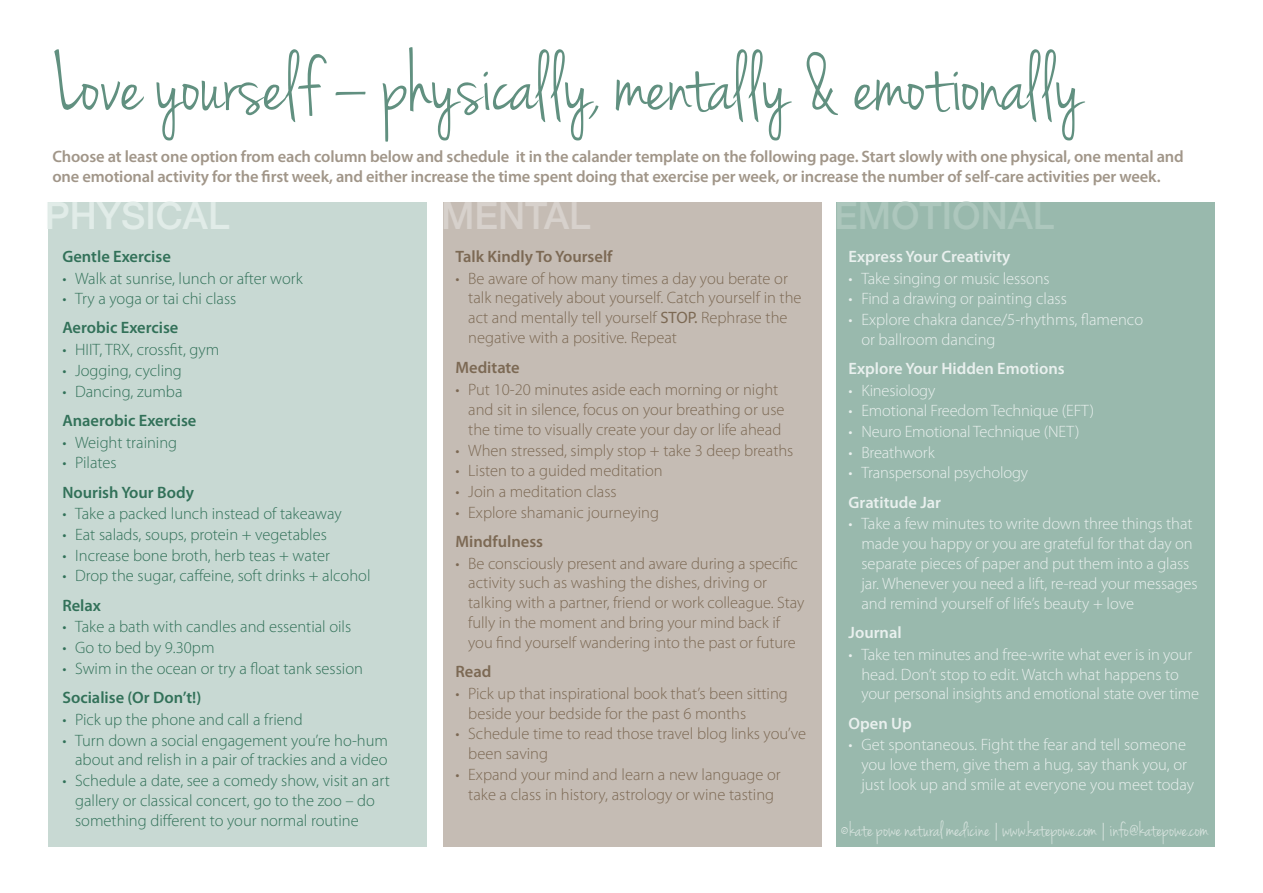
<style>
.page{position:relative;width:1263px;height:893px;background:#fff}
.page>*{position:absolute;margin:0;border:0;box-sizing:border-box;transform-origin:0 0}
.t1{font:87px "Jenna Sue";color:#619080}
.t2{font:500 37.5px "Helvetica Neue";color:#e1ece8}
.t3{font:500 37.5px "Helvetica Neue";color:#d7d1cc}
.t4{font:22.5px "Jenna Sue";color:#d7e3de}
.t5{font:300 16.5px/19.8px "Myriad Pro";color:#7c6954}
.t6{font:300 16.5px/19.8px "Myriad Pro";letter-spacing:-.005em;color:#e9f0ee}
.t7{font:300 16.5px/19.8px "Myriad Pro";color:#327159;text-align:right}
.t8{font:600 16.5px/19.8px "Myriad Pro";letter-spacing:-.01em;color:#a19689}
.t9{font:600 16.5px "Myriad Pro";color:#327159}
.t10{font:600 16.5px "Myriad Pro";color:#e9f0ee}
.t11{font:600 16.5px "Myriad Pro";color:#7c6954}
.s1{font-weight:400}
</style>
<div class="page">
<div style="left:48px;top:202px;width:378px;height:645px;background:#c8d9d3"></div>
<div style="left:443px;top:202px;width:379px;height:645px;background:#c5bcb4"></div>
<div style="left:836px;top:202px;width:379px;height:645px;background:#99b9ad"></div>
<p class="t1" style="left:54px;top:34px;width:1030px">Love yourself – physically, mentally &amp; emotionally</p>
<p class="t8" style="left:52px;top:146px;width:1133px">Choose at least one option from each column below and schedule it in the calander template on the following page. Start slowly with one physical, one mental and one emotional activity for the first week, and either increase the time spent doing that exercise per week, or increase the number of self-care activities per week.</p>
<p class="t2" style="left:45px;top:186px;width:186px">PHYSICAL</p>
<p class="t3" style="left:441px;top:186px;width:151px">MENTAL</p>
<p class="t9" style="left:62px;top:246px;width:110px">Gentle Exercise</p>
<p class="t7" style="left:62px;top:268px;width:242px">• Walk at sunrise, lunch or after work</p>
<p class="t7" style="left:62px;top:289px;width:175px">• Try a yoga or tai chi class</p>
<p class="t9" style="left:62px;top:317px;width:118px">Aerobic Exercise</p>
<p class="t7" style="left:62px;top:340px;width:158px">• HIIT, TRX, crossfit, gym</p>
<p class="t7" style="left:62px;top:360px;width:121px">• Jogging, cycling</p>
<p class="t7" style="left:62px;top:381px;width:122px">• Dancing, zumba</p>
<p class="t9" style="left:62px;top:410px;width:136px">Anaerobic Exercise</p>
<p class="t7" style="left:62px;top:432px;width:116px">• Weight training</p>
<p class="t7" style="left:62px;top:453px;width:56px">• Pilates</p>
<p class="t9" style="left:62px;top:481px;width:133px">Nourish Your Body</p>
<p class="t7" style="left:62px;top:504px;width:281px">• Take a packed lunch instead of takeaway</p>
<p class="t7" style="left:62px;top:524px;width:266px">• Eat salads, soups, protein + vegetables</p>
<p class="t7" style="left:62px;top:545px;width:269px">• Increase bone broth, herb teas + water</p>
<p class="t7" style="left:62px;top:566px;width:310px">• Drop the sugar, caffeine, soft drinks + alcohol</p>
<p class="t9" style="left:62px;top:594px;width:40px">Relax</p>
<p class="t7" style="left:62px;top:617px;width:290px">• Take a bath with candles and essential oils</p>
<p class="t7" style="left:62px;top:638px;width:154px">• Go to bed by 9.30pm</p>
<p class="t7" style="left:62px;top:658px;width:302px">• Swim in the ocean or try a float tank session</p>
<p class="t9" style="left:62px;top:687px;width:140px">Socialise (Or Don’t!)</p>
<p class="t7" style="left:62px;top:709px;width:242px">• Pick up the phone and call a friend</p>
<p class="t7" style="left:62px;top:730px;width:327px">• Turn down a social engagement you’re ho-hum about and relish in a pair of trackies and a video</p>
<p class="t7" style="left:75px;top:770px;width:316px;text-align:left;text-indent:-13px">• Schedule a date, see a comedy show, visit an art gallery or classical concert, go to the zoo – do something different to your normal routine</p>
<p class="t11" style="left:455px;top:246px;width:159px">Talk Kindly To Yourself</p>
<p class="t5" style="left:468px;top:268px;width:335px;text-indent:-13px">• Be aware of how many times a day you berate or talk negatively about yourself. Catch yourself in the act and mentally tell yourself <span class="s1">STOP.</span> Rephrase the negative with a positive. Repeat</p>
<p class="t11" style="left:455px;top:357px;width:66px">Meditate</p>
<p class="t5" style="left:468px;top:380px;width:318px;text-indent:-13px">• Put 10-20 minutes aside each morning or night and sit in silence, focus on your breathing or use the time to visually create your day or life ahead</p>
<p class="t5" style="left:455px;top:440px;width:339px">• When stressed, simply stop + take 3 deep breaths</p>
<p class="t5" style="left:455px;top:461px;width:209px">• Listen to a guided meditation</p>
<p class="t5" style="left:455px;top:481px;width:163px">• Join a meditation class</p>
<p class="t5" style="left:455px;top:502px;width:205px">• Explore shamanic journeying</p>
<p class="t11" style="left:455px;top:531px;width:89px">Mindfulness</p>
<p class="t5" style="left:468px;top:553px;width:338px;text-indent:-13px">• Be consciously present and aware during a specific activity such as washing the dishes, driving or talking with a partner, friend or work colleague. Stay fully in the moment and bring your mind back if you find yourself wandering into the past or future</p>
<p class="t11" style="left:455px;top:661px;width:37px">Read</p>
<p class="t5" style="left:468px;top:683px;width:321px;text-indent:-13px">• Pick up that inspirational book that’s been sitting beside your bedside for the past 6 months</p>
<p class="t5" style="left:468px;top:724px;width:339px;text-indent:-13px">• Schedule time to read those travel blog links you’ve been saving</p>
<p class="t5" style="left:455px;top:764px;width:327px;text-align:center">• Expand your mind and learn a new language or take a class in history, astrology or wine tasting</p>
<p class="t10" style="left:849px;top:246px;width:163px">Express Your Creativity</p>
<p class="t6" style="left:849px;top:268px;width:202px">• Take singing or music lessons</p>
<p class="t6" style="left:849px;top:289px;width:220px">• Find a drawing or painting class</p>
<p class="t6" style="left:861px;top:309px;width:283px;text-indent:-13px">• Explore chakra dance/5-rhythms, flamenco or ballroom dancing</p>
<p class="t10" style="left:849px;top:358px;width:218px">Explore Your Hidden Emotions</p>
<p class="t6" style="left:849px;top:380px;width:88px">• Kinesiology</p>
<p class="t6" style="left:849px;top:401px;width:247px">• Emotional Freedom Technique (EFT)</p>
<p class="t6" style="left:849px;top:421px;width:232px">• Neuro Emotional Technique (NET)</p>
<p class="t6" style="left:849px;top:442px;width:88px">• Breathwork</p>
<p class="t6" style="left:849px;top:463px;width:181px">• Transpersonal psychology</p>
<p class="t10" style="left:849px;top:491px;width:94px">Gratitude Jar</p>
<p class="t6" style="left:861px;top:514px;width:338px;text-indent:-13px">• Take a few minutes to write down three things that made you happy or you are grateful for that day on separate pieces of paper and put them into a glass jar. Whenever you need a lift, re-read your messages and remind yourself of life’s beauty + love</p>
<p class="t10" style="left:849px;top:622px;width:55px">Journal</p>
<p class="t6" style="left:861px;top:644px;width:339px;text-indent:-13px">• Take ten minutes and free-write what ever is in your head. Don’t stop to edit. Watch what happens to your personal insights and emotional state over time</p>
<p class="t10" style="left:849px;top:712px;width:65px">Open Up</p>
<p class="t6" style="left:861px;top:735px;width:334px;text-indent:-13px">• Get spontaneous. Fight the fear and tell someone you love them, give them a hug, say thank you, or just look up and smile at everyone you meet today</p>
<p class="t4" style="left:840px;top:817px;width:370px">©kate powe natural medicine | www.katepowe.com | info@katepowe.com</p>
</div>
